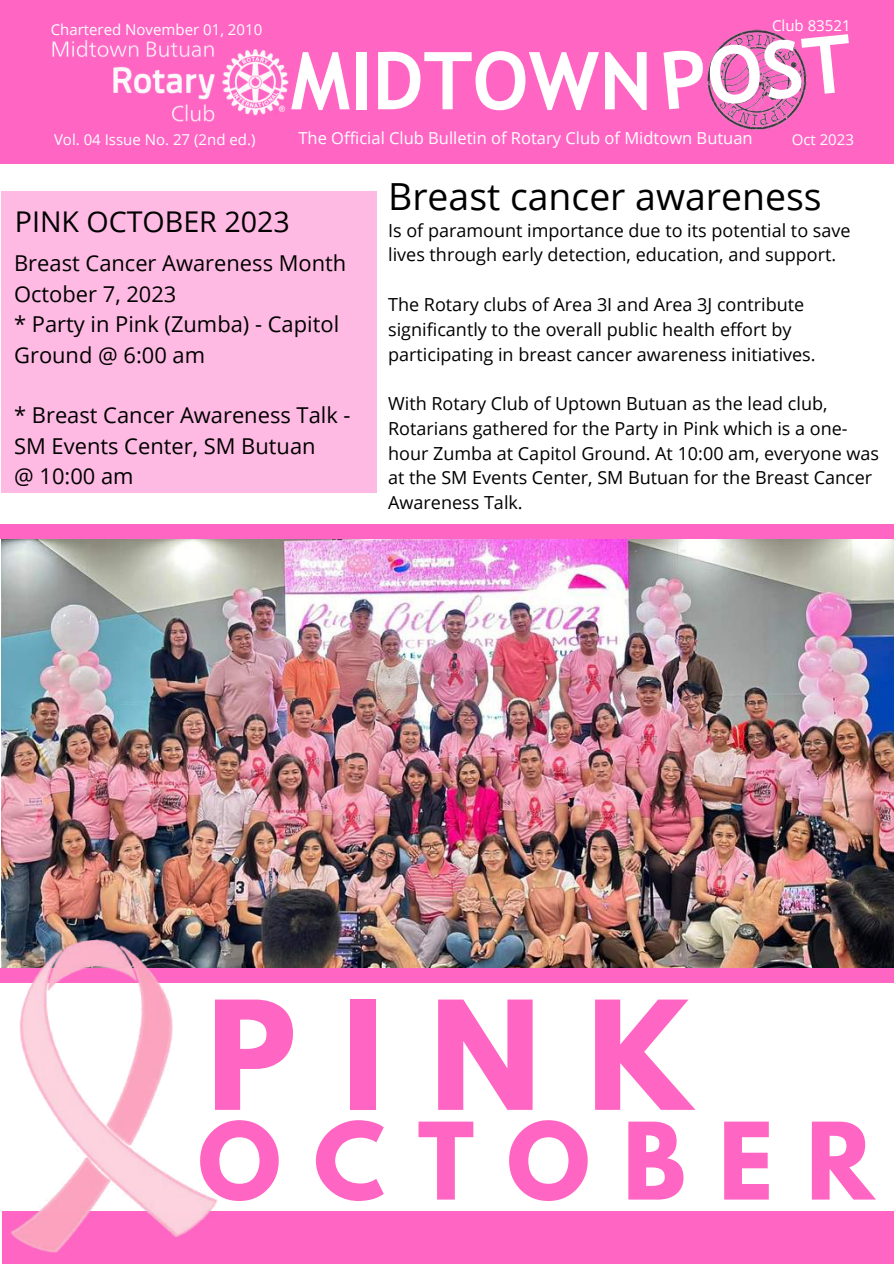
<style>
.page{position:relative;width:894px;height:1264px;background:#fff}
.page>*{position:absolute;margin:0;border:0;box-sizing:border-box;transform-origin:0 0}
.t1{font:700 133.65px "League Spartan";color:#ff66c4}
.t2{font:700 94.5px "League Spartan";letter-spacing:.345em;color:#ff66c4}
.t3{font:700 79.8px "Trebuchet MS";color:#fff}
.t4{font:700 79.5px "Trebuchet MS";color:#fff}
.t5{font:37.35px "Open Sans";color:#000}
.t6{font:28.65px "Open Sans";color:#000}
.t7{font:21.9px/30.3px "Open Sans";color:#000}
.t8{font:18px/24.8px "Open Sans";color:#000}
.t9{font:16.5px "Open Sans";color:#fff}
.t10{font:15px "Open Sans";color:#fff}
</style>
<div class="page">
<div style="left:0;top:0;width:893px;height:164px;background:#ff66c4"></div>
<img style="left:707px;top:29px;width:100px;height:101px">
<img style="left:52px;top:39px;width:237px;height:83px">
<div style="left:2px;top:1211px;width:891px;height:52px;background:#ff66c4"></div>
<img style="left:2px;top:539px;width:891px;height:429px">
<div style="left:2px;top:191px;width:375px;height:302px;background:#ffbae4"></div>
<div style="left:0;top:524px;width:893px;height:15px;background:#ff66c4"></div>
<div style="left:0;top:968px;width:893px;height:14px;background:#ff66c4"></div>
<img style="left:0;top:930px;width:221px;height:323px">
<p class="t10" style="left:51px;top:19px;width:213px">Chartered November 01, 2010</p>
<p class="t10" style="left:771px;top:15px;width:80px">Club 83521</p>
<h3 class="t4" style="left:655px;top:36px;width:193px;rotate:-6deg">POST</h3>
<h3 class="t3" style="left:290px;top:34px;width:363px">MIDTOWN</h3>
<p class="t10" style="left:54px;top:129px;width:203px">Vol. 04 Issue No. 27 (2nd ed.)</p>
<p class="t9" style="left:298px;top:126px;width:455px">The Official Club Bulletin of Rotary Club of Midtown Butuan</p>
<p class="t10" style="left:791px;top:129px;width:64px">Oct 2023</p>
<h3 class="t6" style="left:15px;top:202px;width:276px">PINK OCTOBER 2023</h3>
<p class="t7" style="left:14px;top:248px;width:333px">Breast Cancer Awareness Month<br>October 7, 2023<br>* Party in Pink (Zumba) - Capitol<br>Ground @ 6:00 am</p>
<p class="t7" style="left:14px;top:399px;width:338px">* Breast Cancer Awareness Talk -<br>SM Events Center, SM Butuan<br>@ 10:00 am</p>
<h3 class="t5" style="left:388px;top:170px;width:435px">Breast cancer awareness</h3>
<p class="t8" style="left:388px;top:217px;width:464px">Is of paramount importance due to its potential to save lives through early detection, education, and support.</p>
<p class="t8" style="left:388px;top:292px;width:429px">The Rotary clubs of Area 3I and Area 3J contribute significantly to the overall public health effort by participating in breast cancer awareness initiatives.</p>
<p class="t8" style="left:388px;top:391px;width:492px">With Rotary Club of Uptown Butuan as the lead club, Rotarians gathered for the Party in Pink which is a one&shy;hour Zumba at Capitol Ground. At 10:00 am, everyone was at the SM Events Center, SM Butuan for the Breast Cancer Awareness Talk.</p>
<h1 class="t1" style="left:207px;top:989px;width:486px">PINK</h1>
<h2 class="t2" style="left:198px;top:1114px;width:677px">OCTOBER</h2>
</div>
